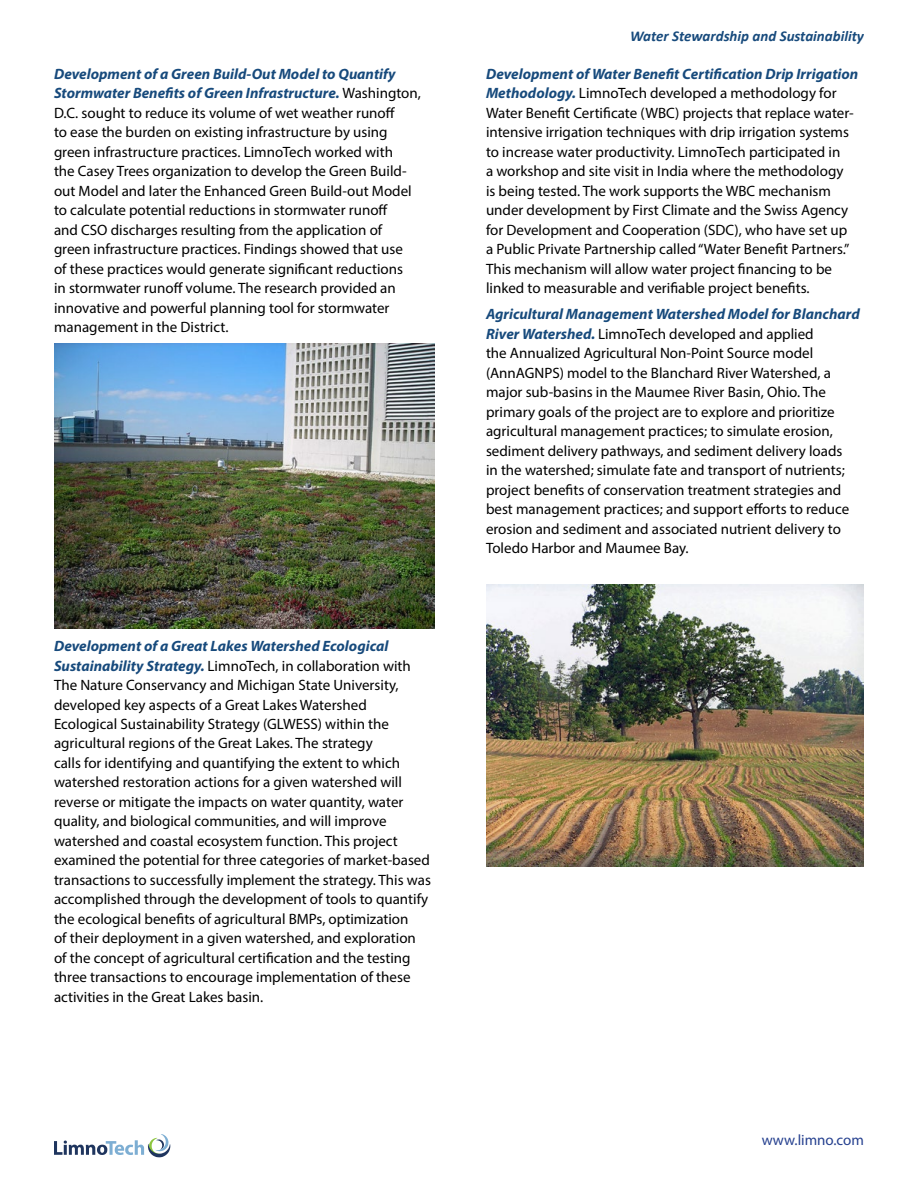
<style>
.page{position:relative;width:918px;height:1188px;background:#fff}
.page>*{position:absolute;margin:0;border:0;box-sizing:border-box;transform-origin:0 0}
.t1{font:15px/19.5px "Myriad Pro";color:#000}
.t2{font:italic 700 15px "Calibri";color:#174a7c}
.t3{font:15px "Myriad Pro";color:#25408f}
.s1{font-weight:700;font-style:italic;color:#174a7c}
</style>
<div class="page">
<svg style="left:54px;top:1134px;width:116px;height:23px"></svg>
<img style="left:54px;top:344px;width:380px;height:285px">
<img style="left:486px;top:584px;width:378px;height:283px">
<p class="t1" style="left:54px;top:64px;width:368px"><span class="s1">Development of a Green Build-Out Model to Quantify Stormwater Benefits of Green Infrastructure.</span> Washington, D.C. sought to reduce its volume of wet weather runoff<br>to ease the burden on existing infrastructure by using green infrastructure practices. LimnoTech worked with<br>the Casey Trees organization to develop the Green Build&shy;out Model and later the Enhanced Green Build-out Model to calculate potential reductions in stormwater runoff<br>and CSO discharges resulting from the application of green infrastructure practices. Findings showed that use<br>of these practices would generate significant reductions<br>in stormwater runoff volume. The research provided an innovative and powerful planning tool for stormwater management in the District.</p>
<p class="t1" style="left:54px;top:636px;width:379px"><span class="s1">Development of a Great Lakes Watershed Ecological Sustainability Strategy.</span> LimnoTech, in collaboration with The Nature Conservancy and Michigan State University, developed key aspects of a Great Lakes Watershed Ecological Sustainability Strategy (GLWESS) within the agricultural regions of the Great Lakes. The strategy<br>calls for identifying and quantifying the extent to which watershed restoration actions for a given watershed will reverse or mitigate the impacts on water quantity, water quality, and biological communities, and will improve watershed and coastal ecosystem function. This project examined the potential for three categories of market-based transactions to successfully implement the strategy. This was accomplished through the development of tools to quantify the ecological benefits of agricultural BMPs, optimization<br>of their deployment in a given watershed, and exploration of the concept of agricultural certification and the testing three transactions to encourage implementation of these activities in the Great Lakes basin.</p>
<p class="t2" style="left:630px;top:27px;width:235px">Water Stewardship and Sustainability</p>
<p class="t1" style="left:486px;top:64px;width:374px"><span class="s1">Development of Water Benefit Certification Drip Irrigation Methodology.</span> LimnoTech developed a methodology for Water Benefit Certificate (WBC) projects that replace water&shy;intensive irrigation techniques with drip irrigation systems to increase water productivity. LimnoTech participated in<br>a workshop and site visit in India where the methodology<br>is being tested. The work supports the WBC mechanism under development by First Climate and the Swiss Agency for Development and Cooperation (SDC), who have set up<br>a Public Private Partnership called “Water Benefit Partners.” This mechanism will allow water project financing to be linked to measurable and verifiable project benefits.</p>
<p class="t1" style="left:486px;top:304px;width:375px"><span class="s1">Agricultural Management Watershed Model for Blanchard River Watershed.</span> LimnoTech developed and applied<br>the Annualized Agricultural Non-Point Source model (AnnAGNPS) model to the Blanchard River Watershed, a major sub-basins in the Maumee River Basin, Ohio. The primary goals of the project are to explore and prioritize agricultural management practices; to simulate erosion, sediment delivery pathways, and sediment delivery loads<br>in the watershed; simulate fate and transport of nutrients; project benefits of conservation treatment strategies and best management practices; and support efforts to reduce erosion and sediment and associated nutrient delivery to Toledo Harbor and Maumee Bay.</p>
<p class="t3" style="left:762px;top:1131px;width:104px">www.limno.com</p>
</div>
